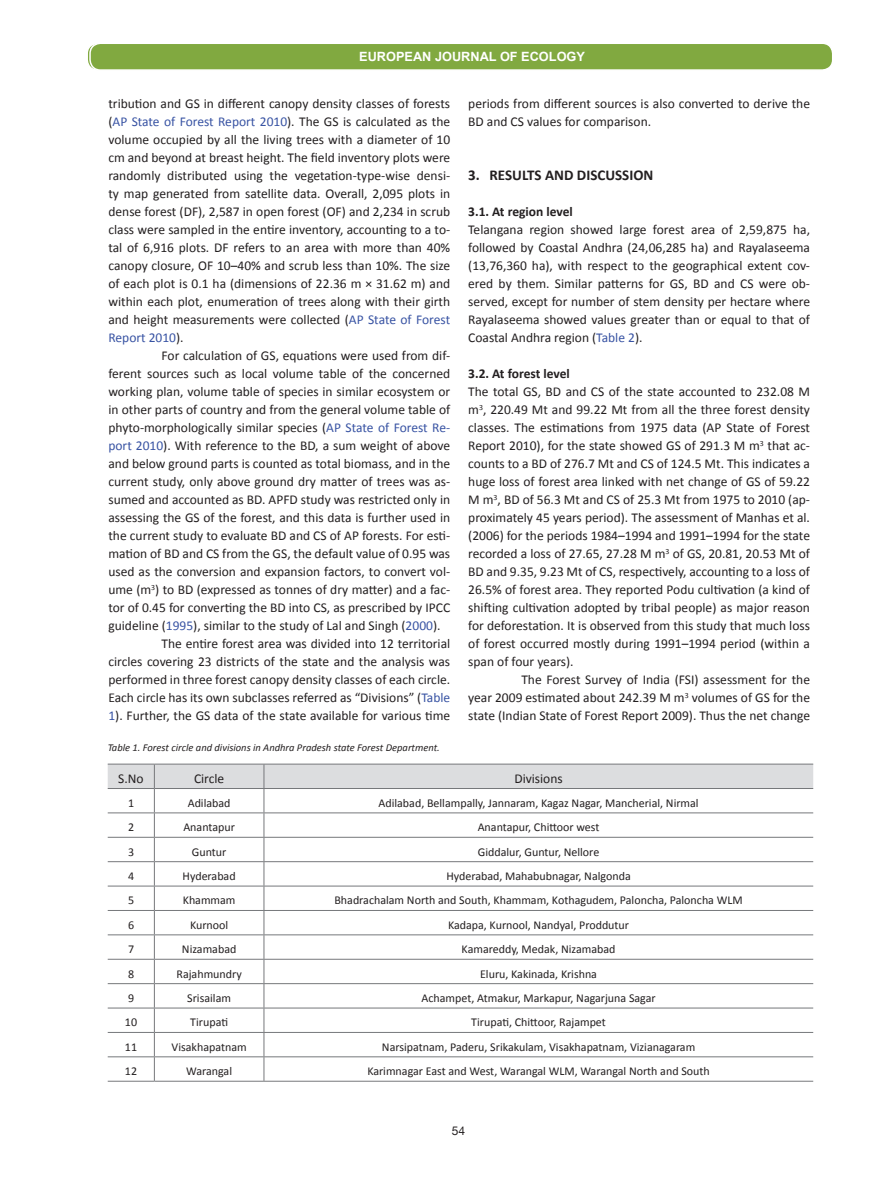
<style>
.page{position:relative;width:893px;height:1178px;background:#fff}
.page>*{position:absolute;margin:0;border:0;box-sizing:border-box;transform-origin:0 0}
.t1{font:700 15px "Calibri";color:#231f20}
.t2{font:13.5px/18px "Calibri";color:#231f20;text-align:justify}
.t3{font:700 13.5px "Calibri";letter-spacing:-.005em;color:#231f20}
.t4{font:700 12.75px "Arial";color:#fff}
.t5{font:12px "Calibri";color:#231f20}
.t6{font:12px "Helvetica Neue";color:#231f20}
.t7{font:italic 10.5px "Calibri";color:#231f20}
.s1{color:#3853a3}
</style>
<div class="page">
<div style="left:90px;top:43px;width:743px;height:27px;background:#81a940;border-radius:10px"></div>
<div style="left:89px;top:43px;width:744px;height:28px;border:2px solid #fff;border-radius:10px"></div>
<svg style="left:108px;top:764px;width:705px;height:317px"></svg>
<hr style="left:108px;top:1081px;width:46px;height:1px;background:#76787b">
<hr style="left:154px;top:1081px;width:110px;height:1px;background:#76787b">
<hr style="left:264px;top:1081px;width:549px;height:1px;background:#76787b">
<p class="t4" style="left:356px;top:48px;width:227px">EUROPEAN JOURNAL OF ECOLOGY</p>
<p class="t4" style="left:359px;top:48px;width:227px">EUROPEAN JOURNAL OF ECOLOGY</p>
<p class="t2" style="left:108px;top:95px;width:343px">tribution and GS in different canopy density classes of forests (<span class="s1">AP State of Forest Report 2010</span>). The GS is calculated as the volume occupied by all the living trees with a diameter of 10 cm and beyond at breast height. The field inventory plots were randomly distributed using the vegetation-type-wise densi&shy;ty map generated from satellite data. Overall, 2,095 plots in dense forest (DF), 2,587 in open forest (OF) and 2,234 in scrub class were sampled in the entire inventory, accounting to a to&shy;tal of 6,916 plots. DF refers to an area with more than 40% canopy closure, OF 10–40% and scrub less than 10%. The size of each plot is 0.1 ha (dimensions of 22.36 m × 31.62 m) and within each plot, enumeration of trees along with their girth and height measurements were collected (<span class="s1">AP State of Forest Report 2010</span>).</p>
<p class="t2" style="left:162px;top:347px;width:290px">For calculation of GS, equations were used from dif-</p>
<p class="t2" style="left:108px;top:364px;width:343px">ferent sources such as local volume table of the concerned</p>
<p class="t2" style="left:108px;top:382px;width:343px">working plan, volume table of species in similar ecosystem or</p>
<p class="t2" style="left:108px;top:400px;width:343px">in other parts of country and from the general volume table of</p>
<p class="t2" style="left:108px;top:418px;width:343px">phyto-morphologically similar species (<span class="s1">AP State of Forest Re-</span></p>
<p class="t2" style="left:108px;top:436px;width:343px"><span class="s1">port 2010</span>). With reference to the BD, a sum weight of above</p>
<p class="t2" style="left:108px;top:454px;width:343px">and below ground parts is counted as total biomass, and in the</p>
<p class="t2" style="left:108px;top:472px;width:343px">current study, only above ground dry matter of trees was as-</p>
<p class="t2" style="left:108px;top:490px;width:343px">sumed and accounted as BD. APFD study was restricted only in</p>
<p class="t2" style="left:108px;top:508px;width:343px">assessing the GS of the forest, and this data is further used in</p>
<p class="t2" style="left:108px;top:526px;width:343px">the current study to evaluate BD and CS of AP forests. For esti-</p>
<p class="t2" style="left:108px;top:544px;width:343px">mation of BD and CS from the GS, the default value of 0.95 was</p>
<p class="t2" style="left:108px;top:562px;width:343px">used as the conversion and expansion factors, to convert vol-</p>
<p class="t2" style="left:108px;top:581px;width:343px">ume (m<sup>3</sup>) to BD (expressed as tonnes of dry matter) and a fac-</p>
<p class="t2" style="left:108px;top:599px;width:343px">tor of 0.45 for converting the BD into CS, as prescribed by IPCC</p>
<p class="t2" style="left:108px;top:617px;width:334px">guideline (<span class="s1">1995</span>), similar to the study of Lal and Singh (<span class="s1">2000</span>).</p>
<p class="t2" style="left:162px;top:635px;width:290px">The entire forest area was divided into 12 territorial</p>
<p class="t2" style="left:108px;top:653px;width:343px">circles covering 23 districts of the state and the analysis was</p>
<p class="t2" style="left:108px;top:671px;width:343px">performed in three forest canopy density classes of each circle.</p>
<p class="t2" style="left:108px;top:689px;width:343px">Each circle has its own subclasses referred as “Divisions” (<span class="s1">Table</span></p>
<p class="t2" style="left:108px;top:707px;width:343px"><span class="s1">1</span>). Further, the GS data of the state available for various time</p>
<p class="t2" style="left:468px;top:95px;width:343px">periods from different sources is also converted to derive the<br>BD and CS values for comparison.</p>
<p class="t1" style="left:468px;top:165px;width:187px">3. RESULTS AND DISCUSSION</p>
<p class="t3" style="left:468px;top:203px;width:106px">3.1. At region level</p>
<p class="t2" style="left:468px;top:221px;width:343px">Telangana region showed large forest area of 2,59,875 ha, followed by Coastal Andhra (24,06,285 ha) and Rayalaseema (13,76,360 ha), with respect to the geographical extent cov&shy;ered by them. Similar patterns for GS, BD and CS were ob&shy;served, except for number of stem density per hectare where Rayalaseema showed values greater than or equal to that of Coastal Andhra region (<span class="s1">Table 2</span>).</p>
<p class="t3" style="left:468px;top:365px;width:103px">3.2. At forest level</p>
<p class="t2" style="left:468px;top:383px;width:343px">The total GS, BD and CS of the state accounted to 232.08 M m<sup>3</sup>, 220.49 Mt and 99.22 Mt from all the three forest density classes. The estimations from 1975 data (AP State of Forest Report 2010), for the state showed GS of 291.3 M m<sup>3</sup> that ac&shy;counts to a BD of 276.7 Mt and CS of 124.5 Mt. This indicates a huge loss of forest area linked with net change of GS of 59.22<br>M m<sup>3</sup>, BD of 56.3 Mt and CS of 25.3 Mt from 1975 to 2010 (ap&shy;proximately 45 years period). The assessment of Manhas et al. (2006) for the periods 1984–1994 and 1991–1994 for the state recorded a loss of 27.65, 27.28 M m<sup>3</sup> of GS, 20.81, 20.53 Mt of BD and 9.35, 9.23 Mt of CS, respectively, accounting to a loss of 26.5% of forest area. They reported Podu cultivation (a kind of shifting cultivation adopted by tribal people) as major reason for deforestation. It is observed from this study that much loss of forest occurred mostly during 1991–1994 period (within a span of four years).</p>
<p class="t2" style="left:468px;top:671px;width:343px;text-indent:53px">The Forest Survey of India (FSI) assessment for the year 2009 estimated about 242.39 M m<sup>3</sup> volumes of GS for the state (Indian State of Forest Report 2009). Thus the net change</p>
<p class="t7" style="left:108px;top:740px;width:334px">Table 1. Forest circle and divisions in Andhra Pradesh state Forest Department.</p>
<p class="t2" style="left:118px;top:769px;width:27px">S.No</p>
<p class="t2" style="left:194px;top:769px;width:32px">Circle</p>
<p class="t2" style="left:514px;top:769px;width:50px">Divisions</p>
<p class="t5" style="left:128px;top:795px;width:8px">1</p>
<p class="t5" style="left:188px;top:795px;width:44px">Adilabad</p>
<p class="t5" style="left:378px;top:795px;width:322px">Adilabad, Bellampally, Jannaram, Kagaz Nagar, Mancherial, Nirmal</p>
<p class="t5" style="left:128px;top:820px;width:8px">2</p>
<p class="t5" style="left:183px;top:820px;width:53px">Anantapur</p>
<p class="t5" style="left:478px;top:820px;width:123px">Anantapur, Chittoor west</p>
<p class="t5" style="left:128px;top:844px;width:8px">3</p>
<p class="t5" style="left:192px;top:844px;width:36px">Guntur</p>
<p class="t5" style="left:478px;top:844px;width:123px">Giddalur, Guntur, Nellore</p>
<p class="t5" style="left:128px;top:868px;width:8px">4</p>
<p class="t5" style="left:183px;top:868px;width:55px">Hyderabad</p>
<p class="t5" style="left:446px;top:868px;width:186px">Hyderabad, Mahabubnagar, Nalgonda</p>
<p class="t5" style="left:128px;top:893px;width:8px">5</p>
<p class="t5" style="left:183px;top:893px;width:54px">Khammam</p>
<p class="t5" style="left:334px;top:893px;width:410px">Bhadrachalam North and South, Khammam, Kothagudem, Paloncha, Paloncha WLM</p>
<p class="t5" style="left:128px;top:917px;width:8px">6</p>
<p class="t5" style="left:190px;top:917px;width:40px">Kurnool</p>
<p class="t5" style="left:448px;top:917px;width:183px">Kadapa, Kurnool, Nandyal, Proddutur</p>
<p class="t5" style="left:128px;top:941px;width:8px">7</p>
<p class="t5" style="left:182px;top:941px;width:56px">Nizamabad</p>
<p class="t5" style="left:462px;top:941px;width:155px">Kamareddy, Medak, Nizamabad</p>
<p class="t5" style="left:128px;top:966px;width:8px">8</p>
<p class="t5" style="left:176px;top:966px;width:67px">Rajahmundry</p>
<p class="t5" style="left:480px;top:966px;width:118px">Eluru, Kakinada, Krishna</p>
<p class="t5" style="left:128px;top:990px;width:8px">9</p>
<p class="t5" style="left:187px;top:990px;width:45px">Srisailam</p>
<p class="t5" style="left:421px;top:990px;width:236px">Achampet, Atmakur, Markapur, Nagarjuna Sagar</p>
<p class="t5" style="left:125px;top:1015px;width:14px">10</p>
<p class="t5" style="left:190px;top:1015px;width:39px">Tirupati</p>
<p class="t5" style="left:471px;top:1015px;width:136px">Tirupati, Chittoor, Rajampet</p>
<p class="t5" style="left:125px;top:1039px;width:14px">11</p>
<p class="t5" style="left:172px;top:1039px;width:77px">Visakhapatnam</p>
<p class="t5" style="left:382px;top:1039px;width:315px">Narsipatnam, Paderu, Srikakulam, Visakhapatnam, Vizianagaram</p>
<p class="t5" style="left:125px;top:1063px;width:14px">12</p>
<p class="t5" style="left:186px;top:1063px;width:47px">Warangal</p>
<p class="t5" style="left:367px;top:1063px;width:344px">Karimnagar East and West, Warangal WLM, Warangal North and South</p>
<p class="t6" style="left:452px;top:1122px;width:15px">54</p>
</div>
